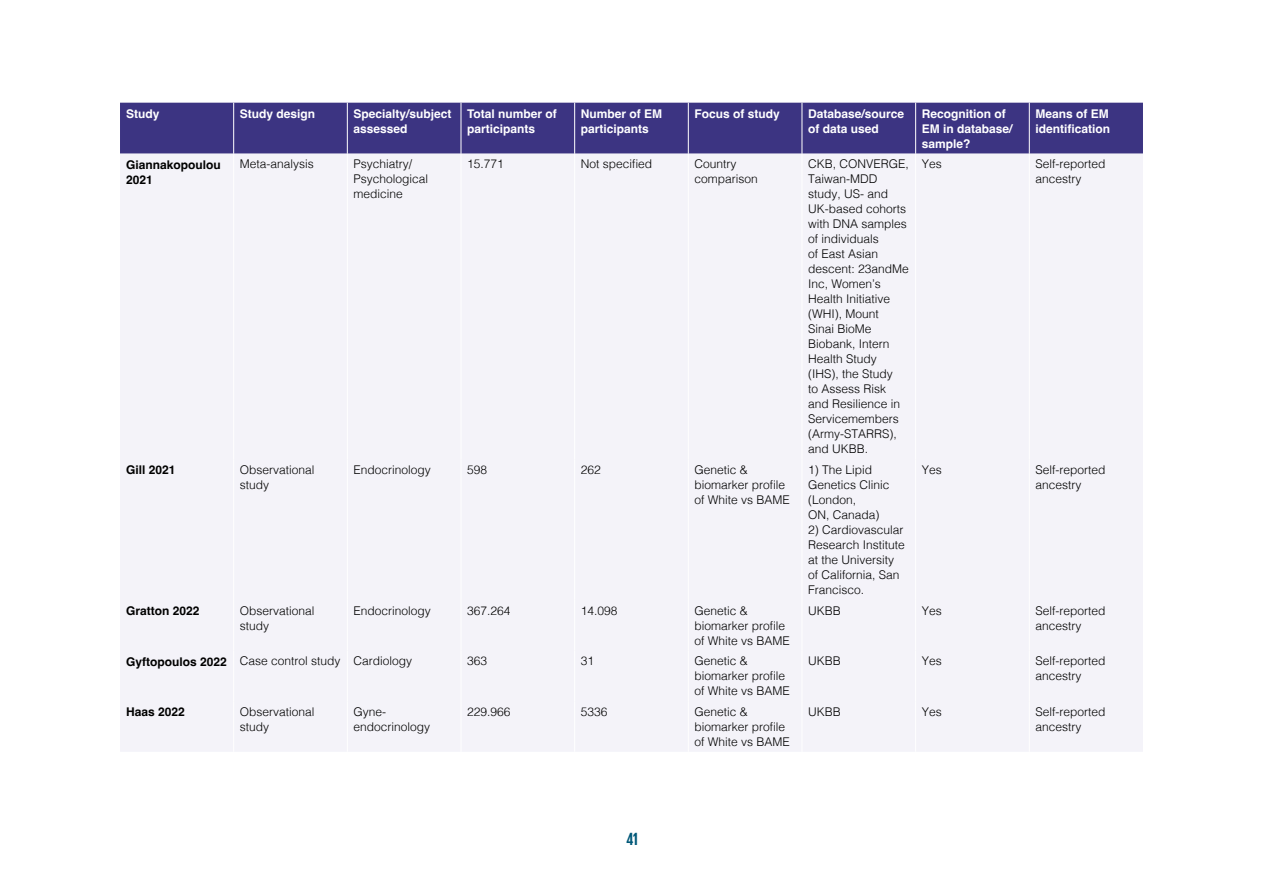
<style>
.page{position:relative;width:1263px;height:893px;background:#fff}
.page>*{position:absolute;margin:0;border:0;box-sizing:border-box;transform-origin:0 0}
.t1{font:700 18px "Giorgio Sans Trial";color:#005878}
.t2{font:300 12px/15px "Helvetica";color:#000}
.t3{font:700 12px/15px "Helvetica";color:#fff}
.t4{font:700 12px/15px "Helvetica";color:#000}
.s1{font-weight:700}
</style>
<div class="page">
<div style="left:120px;top:103px;width:1023px;height:51px;background:#3c3482"></div>
<div style="left:120px;top:154px;width:1023px;height:597px;background:#f4f3f9"></div>
<hr style="left:233px;top:103px;width:1px;height:51px;background:#fff">
<hr style="left:347px;top:103px;width:1px;height:51px;background:#fff">
<hr style="left:461px;top:103px;width:1px;height:51px;background:#fff">
<hr style="left:574px;top:103px;width:1px;height:51px;background:#fff">
<hr style="left:688px;top:103px;width:1px;height:51px;background:#fff">
<hr style="left:802px;top:103px;width:1px;height:51px;background:#fff">
<hr style="left:915px;top:103px;width:1px;height:51px;background:#fff">
<hr style="left:1029px;top:103px;width:1px;height:51px;background:#fff">
<hr style="left:233px;top:154px;width:1px;height:305px;background:#fff">
<hr style="left:347px;top:154px;width:1px;height:305px;background:#fff">
<hr style="left:461px;top:154px;width:1px;height:305px;background:#fff">
<hr style="left:574px;top:154px;width:1px;height:305px;background:#fff">
<hr style="left:688px;top:154px;width:1px;height:305px;background:#fff">
<hr style="left:802px;top:154px;width:1px;height:305px;background:#fff">
<hr style="left:915px;top:154px;width:1px;height:305px;background:#fff">
<hr style="left:1029px;top:154px;width:1px;height:305px;background:#fff">
<hr style="left:233px;top:459px;width:1px;height:141px;background:#fff">
<hr style="left:347px;top:459px;width:1px;height:141px;background:#fff">
<hr style="left:461px;top:459px;width:1px;height:141px;background:#fff">
<hr style="left:574px;top:459px;width:1px;height:141px;background:#fff">
<hr style="left:688px;top:459px;width:1px;height:141px;background:#fff">
<hr style="left:802px;top:459px;width:1px;height:141px;background:#fff">
<hr style="left:915px;top:459px;width:1px;height:141px;background:#fff">
<hr style="left:1029px;top:459px;width:1px;height:141px;background:#fff">
<hr style="left:233px;top:600px;width:1px;height:51px;background:#fff">
<hr style="left:347px;top:600px;width:1px;height:51px;background:#fff">
<hr style="left:461px;top:600px;width:1px;height:51px;background:#fff">
<hr style="left:574px;top:600px;width:1px;height:51px;background:#fff">
<hr style="left:688px;top:600px;width:1px;height:51px;background:#fff">
<hr style="left:802px;top:600px;width:1px;height:51px;background:#fff">
<hr style="left:915px;top:600px;width:1px;height:51px;background:#fff">
<hr style="left:1029px;top:600px;width:1px;height:51px;background:#fff">
<hr style="left:233px;top:651px;width:1px;height:50px;background:#fff">
<hr style="left:347px;top:651px;width:1px;height:50px;background:#fff">
<hr style="left:461px;top:651px;width:1px;height:50px;background:#fff">
<hr style="left:574px;top:651px;width:1px;height:50px;background:#fff">
<hr style="left:688px;top:651px;width:1px;height:50px;background:#fff">
<hr style="left:802px;top:651px;width:1px;height:50px;background:#fff">
<hr style="left:915px;top:651px;width:1px;height:50px;background:#fff">
<hr style="left:1029px;top:651px;width:1px;height:50px;background:#fff">
<hr style="left:233px;top:701px;width:1px;height:51px;background:#fff">
<hr style="left:347px;top:701px;width:1px;height:51px;background:#fff">
<hr style="left:461px;top:701px;width:1px;height:51px;background:#fff">
<hr style="left:574px;top:701px;width:1px;height:51px;background:#fff">
<hr style="left:688px;top:701px;width:1px;height:51px;background:#fff">
<hr style="left:802px;top:701px;width:1px;height:51px;background:#fff">
<hr style="left:915px;top:701px;width:1px;height:51px;background:#fff">
<hr style="left:1029px;top:701px;width:1px;height:51px;background:#fff">
<p class="t3" style="left:126px;top:107px;width:35px">Study</p>
<p class="t3" style="left:240px;top:107px;width:77px">Study design</p>
<p class="t3" style="left:353px;top:107px;width:100px">Specialty/subject assessed</p>
<p class="t3" style="left:467px;top:107px;width:91px">Total number of participants</p>
<p class="t3" style="left:581px;top:107px;width:83px">Number of EM participants</p>
<p class="t3" style="left:694px;top:107px;width:87px">Focus of study</p>
<p class="t3" style="left:808px;top:107px;width:98px">Database/source of data used</p>
<p class="t3" style="left:922px;top:107px;width:92px">Recognition of<br>EM in database/ sample?</p>
<p class="t3" style="left:1035px;top:107px;width:76px">Means of EM identification</p>
<p class="t4" style="left:126px;top:158px;width:96px">Giannakopoulou<br>2021</p>
<p class="t2" style="left:240px;top:156px;width:76px">Meta-analysis</p>
<p class="t2" style="left:353px;top:156px;width:76px">Psychiatry/<br>Psychological medicine</p>
<p class="t2" style="left:467px;top:156px;width:38px">15.771</p>
<p class="t2" style="left:581px;top:156px;width:73px">Not specified</p>
<p class="t2" style="left:694px;top:156px;width:65px">Country comparison</p>
<p class="t2" style="left:808px;top:156px;width:102px">CKB, CONVERGE,<br>Taiwan-MDD study, US- and<br>UK-based cohorts with DNA samples of individuals<br>of East Asian descent: 23andMe<br>Inc, Women’s<br>Health Initiative (WHI), Mount<br>Sinai BioMe<br>Biobank, Intern<br>Health Study (IHS), the Study<br>to Assess Risk and Resilience in<br>Servicemembers (Army-STARRS), and UKBB.</p>
<p class="t2" style="left:922px;top:156px;width:22px">Yes</p>
<p class="t2" style="left:1035px;top:156px;width:72px">Self-reported ancestry</p>
<p class="t4" style="left:126px;top:464px;width:51px">Gill 2021</p>
<p class="t2" style="left:240px;top:461px;width:76px">Observational study</p>
<p class="t2" style="left:353px;top:461px;width:79px">Endocrinology</p>
<p class="t2" style="left:467px;top:461px;width:22px">598</p>
<p class="t2" style="left:581px;top:461px;width:22px">262</p>
<p class="t2" style="left:694px;top:461px;width:97px">Genetic &amp; biomarker profile of White vs BAME</p>
<p class="t2" style="left:808px;top:461px;width:83px">1) The Lipid<br>Genetics Clinic (London,<br>ON, Canada)</p>
<p class="t2" style="left:808px;top:521px;width:98px">2) Cardiovascular<br>Research Institute at the University of California, San<br>Francisco.</p>
<p class="t2" style="left:922px;top:461px;width:22px">Yes</p>
<p class="t2" style="left:1035px;top:461px;width:72px">Self-reported ancestry</p>
<p class="t4" style="left:126px;top:605px;width:75px">Gratton 2022</p>
<p class="t2" style="left:240px;top:602px;width:76px">Observational study</p>
<p class="t2" style="left:353px;top:602px;width:79px">Endocrinology</p>
<p class="t2" style="left:467px;top:602px;width:45px">367.264</p>
<p class="t2" style="left:581px;top:602px;width:38px">14.098</p>
<p class="t2" style="left:694px;top:602px;width:97px">Genetic &amp; biomarker profile of White vs BAME</p>
<p class="t2" style="left:808px;top:602px;width:34px">UKBB</p>
<p class="t2" style="left:922px;top:602px;width:22px">Yes</p>
<p class="t2" style="left:1035px;top:602px;width:72px">Self-reported ancestry</p>
<p class="t2" style="left:126px;top:653px;width:287px"><span class="s1">Gyftopoulos 2022</span> Case control study Cardiology</p>
<p class="t2" style="left:467px;top:653px;width:22px">363</p>
<p class="t2" style="left:581px;top:653px;width:15px">31</p>
<p class="t2" style="left:694px;top:653px;width:97px">Genetic &amp; biomarker profile of White vs BAME</p>
<p class="t2" style="left:808px;top:653px;width:34px">UKBB</p>
<p class="t2" style="left:922px;top:653px;width:22px">Yes</p>
<p class="t2" style="left:1035px;top:653px;width:72px">Self-reported ancestry</p>
<p class="t4" style="left:126px;top:706px;width:60px">Haas 2022</p>
<p class="t2" style="left:240px;top:703px;width:76px">Observational study</p>
<p class="t2" style="left:353px;top:703px;width:78px">Gyne&shy;endocrinology</p>
<p class="t2" style="left:467px;top:703px;width:45px">229.966</p>
<p class="t2" style="left:581px;top:703px;width:28px">5336</p>
<p class="t2" style="left:694px;top:703px;width:97px">Genetic &amp; biomarker profile of White vs BAME</p>
<p class="t2" style="left:808px;top:703px;width:34px">UKBB</p>
<p class="t2" style="left:922px;top:703px;width:22px">Yes</p>
<p class="t2" style="left:1035px;top:703px;width:72px">Self-reported ancestry</p>
<h1 class="t1" style="left:627px;top:833px;width:13px">41</h1>
</div>
